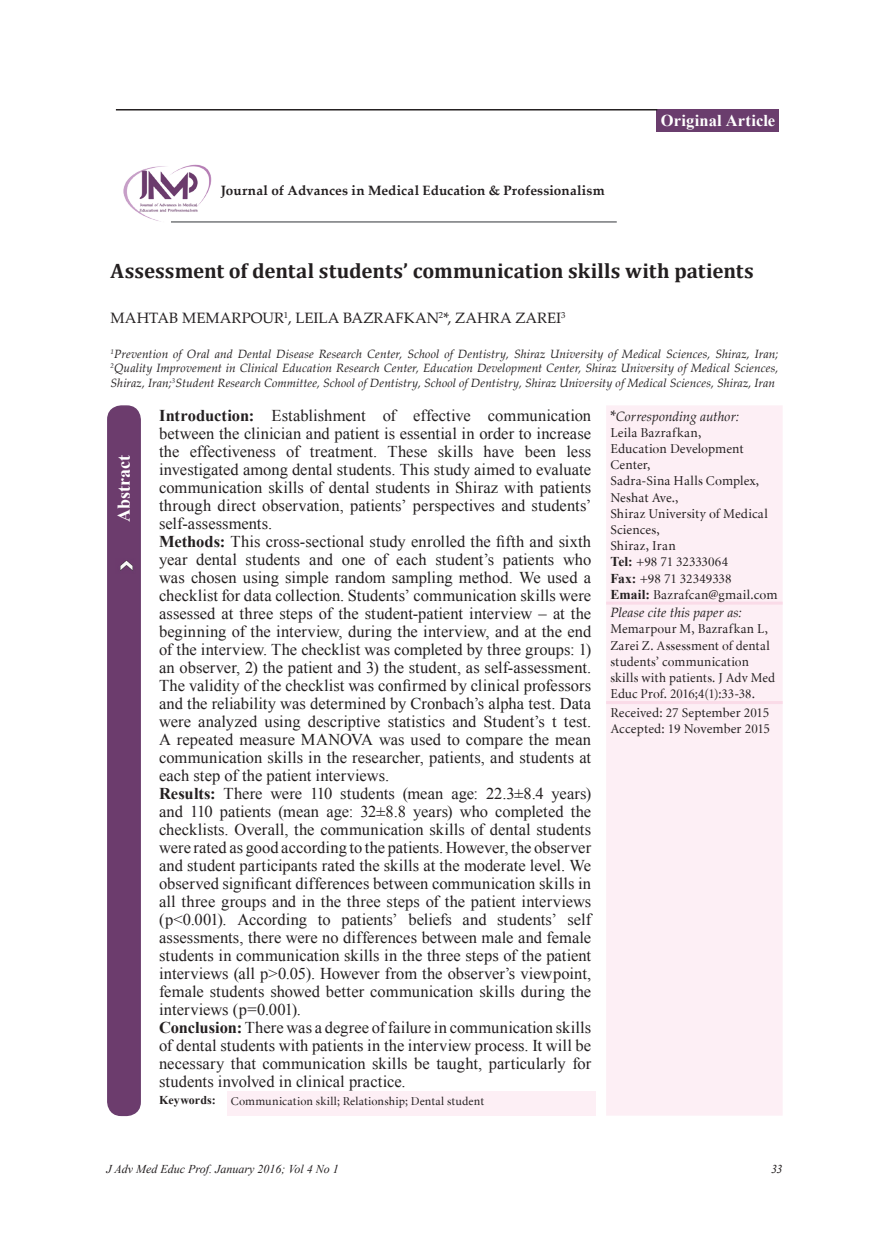
<style>
.page{position:relative;width:889px;height:1242px;background:#fff}
.page>*{position:absolute;margin:0;border:0;box-sizing:border-box;transform-origin:0 0}
.t1{font:700 21px "Cambria";color:#231f20}
.t2{font:700 18px "Times New Roman";letter-spacing:-.005em;color:#fff}
.t3{font:16.5px/18px "Times New Roman";color:#231f20}
.t4{font:700 16.5px "Times New Roman";letter-spacing:.01em;color:#fff}
.t5{font:15px "Palatino Linotype";letter-spacing:.005em;color:#231f20}
.t6{font:13.5px/16.2px "Minion Cyrillic";letter-spacing:.01em;color:#231f20}
.t7{font:700 13.5px "Palatino Linotype";letter-spacing:.01em;color:#231f20}
.t8{font:italic 13.5px "Palatino Linotype";letter-spacing:.005em;color:#231f20}
.t9{font:italic 12px/14.4px "Palatino Linotype";letter-spacing:.005em;color:#231f20;text-align:justify}
.t10{font:12px "Minion Cyrillic";letter-spacing:.015em;color:#231f20}
.t11{font:italic 12px "Times New Roman";color:#231f20}
.s1{font-weight:700}
.s2{font-style:normal;font-size:15px}
.s3{font-family:"Times New Roman";font-weight:700}
</style>
<div class="page">
<div style="left:606px;top:406px;width:176px;height:709px;background:#fdeff5"></div>
<div style="left:226px;top:1091px;width:369px;height:24px;background:#fdeff5"></div>
<hr style="left:606px;top:701px;width:176px;height:3px;background:#fadbe8">
<hr style="left:606px;top:601px;width:176px;height:3px;background:#fadbe8">
<div style="left:108px;top:406px;width:32px;height:709px;background:#6c3c6d;border-radius:14px"></div>
<div style="left:107px;top:405px;width:34px;height:711px;border:2px solid #6a3d6d;border-radius:14px"></div>
<div style="left:656px;top:109px;width:123px;height:23px;background:#6a3d6d"></div>
<hr style="left:116px;top:109px;width:541px;height:1px;background:#231f20">
<hr style="left:171px;top:221px;width:446px;height:2px;background:#76787b">
<img style="left:123px;top:164px;width:88px;height:59px">
<img style="left:120px;top:560px;width:13px;height:11px">
<p class="t7" style="left:221px;top:181px;width:385px">Journal of Advances in Medical Education &amp; Professionalism</p>
<p class="t4" style="left:661px;top:109px;width:116px">Original Article</p>
<p class="t1" style="left:111px;top:258px;width:645px">Assessment of dental students’ communication skills with patients</p>
<p class="t5" style="left:111px;top:307px;width:456px">MAHTAB MEMARPOUR<sup>1</sup>, LEILA BAZRAFKAN<sup>2</sup>*, ZAHRA ZAREI<sup>3</sup></p>
<p class="t9" style="left:111px;top:346px;width:669px"><sup>1</sup>Prevention of Oral and Dental Disease Research Center, School of Dentistry, Shiraz University of Medical Sciences, Shiraz, Iran; <sup>2</sup>Quality Improvement in Clinical Education Research Center, Education Development Center, Shiraz University of Medical Sciences, Shiraz, Iran;<sup>3</sup>Student Research Committee, School of Dentistry, School of Dentistry, Shiraz University of Medical Sciences, Shiraz, Iran</p>
<p class="t3" style="left:159px;top:406px;width:434px"><span class="s1">Introduction:</span> Establishment of effective communication between the clinician and patient is essential in order to increase the effectiveness of treatment. These skills have been less investigated among dental students. This study aimed to evaluate communication skills of dental students in Shiraz with patients through direct observation, patients’ perspectives and students’ self-assessments.<br><span class="s1">Methods:</span> This cross-sectional study enrolled the fifth and sixth year dental students and one of each student’s patients who was chosen using simple random sampling method. We used a checklist for data collection. Students’ communication skills were assessed at three steps of the student-patient interview – at the beginning of the interview, during the interview, and at the end of the interview. The checklist was completed by three groups: 1) an observer, 2) the patient and 3) the student, as self-assessment.<br>The validity of the checklist was confirmed by clinical professors and the reliability was determined by Cronbach’s alpha test. Data were analyzed using descriptive statistics and Student’s t test.<br>A repeated measure MANOVA was used to compare the mean communication skills in the researcher, patients, and students at each step of the patient interviews.<br><span class="s1">Results:</span> There were 110 students (mean age: 22.3±8.4 years) and 110 patients (mean age: 32±8.8 years) who completed the checklists. Overall, the communication skills of dental students were rated as good according to the patients. However, the observer and student participants rated the skills at the moderate level. We observed significant differences between communication skills in all three groups and in the three steps of the patient interviews (p&lt;0.001). According to patients’ beliefs and students’ self assessments, there were no differences between male and female students in communication skills in the three steps of the patient interviews (all p&gt;0.05). However from the observer’s viewpoint, female students showed better communication skills during the interviews (p=0.001).<br><span class="s1">Conclusion:</span> There was a degree of failure in communication skills of dental students with patients in the interview process. It will be necessary that communication skills be taught, particularly for students involved in clinical practice.</p>
<p class="t8" style="left:610px;top:406px;width:130px"><span class="s2">*</span>Corresponding author:</p>
<p class="t6" style="left:610px;top:424px;width:169px">Leila Bazrafkan,<br>Education Development<br>Center,<br>Sadra-Sina Halls Complex,<br>Neshat Ave.,<br>Shiraz University of Medical<br>Sciences,<br>Shiraz, Iran<br><span class="s3">Tel:</span> +98 71 32333064<br><span class="s3">Fax:</span> +98 71 32349338<br><span class="s3">Email:</span> Bazrafcan@gmail.com</p>
<p class="t8" style="left:610px;top:603px;width:133px">Please cite this paper as:</p>
<p class="t6" style="left:610px;top:621px;width:166px">Memarpour M, Bazrafkan L,<br>Zarei Z. Assessment of dental students’ communication skills with patients. J Adv Med<br>Educ Prof. 2016;4(1):33-38.</p>
<p class="t6" style="left:610px;top:704px;width:161px">Received: 27 September 2015<br>Accepted: 19 November 2015</p>
<p class="t2" style="left:111px;top:522px;width:68px;rotate:-90deg">Abstract</p>
<p class="t10" style="left:159px;top:1093px;width:326px"><span class="s3">Keywords:</span> Communication skill; Relationship; Dental student</p>
<p class="t11" style="left:106px;top:1160px;width:234px">J Adv Med Educ Prof. January 2016; Vol 4 No 1</p>
<p class="t11" style="left:771px;top:1160px;width:13px">33</p>
</div>
